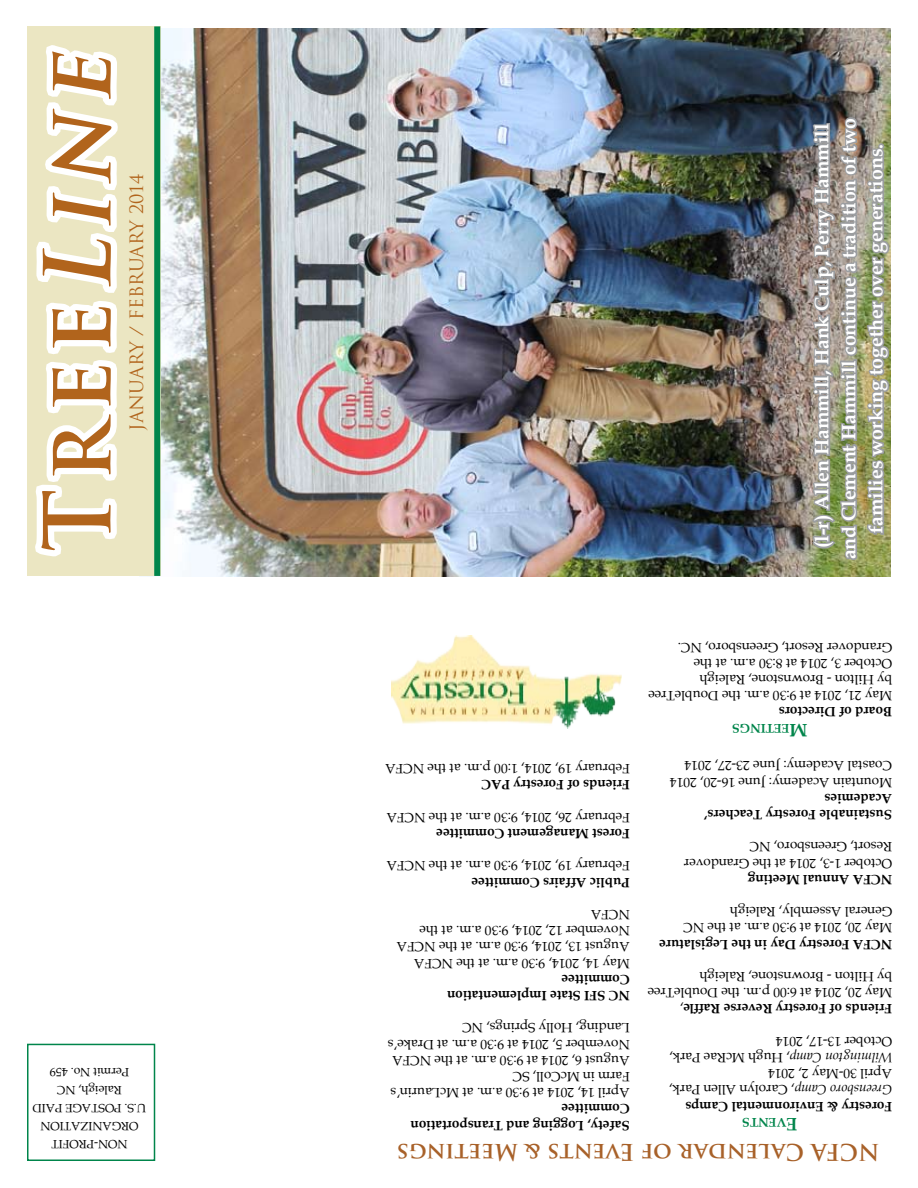
<style>
.page{position:relative;width:918px;height:1188px;background:#fff}
.page>*{position:absolute;margin:0;border:0;box-sizing:border-box;transform-origin:0 0}
.t1{font:700 89.85px "Trajan Pro";color:#b1641c}
.t2{font:700 22.5px "Trajan Pro";color:#a86129}
.t3{font:700 19.5px/27px "Book Antiqua";color:#fff;text-align:center}
.t4{font:18px "Trajan Pro";color:#b1641c}
.t5{font:700 18px "Book Antiqua";color:#00854b}
.t6{font:13.5px/16.2px "Book Antiqua";color:#000}
.t7{font:700 13.5px/16.2px "Book Antiqua";color:#000}
.t8{font:700 12.6px "Book Antiqua";color:#00854b}
.t9{font:12px/18px "Book Antiqua";color:#000;text-align:center}
.s1{font-style:italic}
.s2{font-weight:700}
</style>
<div class="page">
<img style="left:161px;top:28px;width:730px;height:548px">
<div style="left:27px;top:1044px;width:128px;height:117px;border:2px solid #00854b"></div>
<div style="left:27px;top:26px;width:134px;height:550px;background:#ebe6c2"></div>
<svg style="left:35px;top:45px;width:83px;height:512px"></svg>
<div style="left:154px;top:26px;width:6px;height:550px;background:#00854b"></div>
<img style="left:392px;top:635px;width:230px;height:94px">
<img style="left:810px;top:115px;width:81px;height:451px">
<h1 class="t1" style="left:22px;top:551px;width:518px;rotate:-90deg">Tree<span class="s1">Line</span></h1>
<h3 class="t4" style="left:125px;top:431px;width:259px;rotate:-90deg">JANUARY / FEBRUARY 2014</h3>
<p class="t9" style="left:146px;top:1153px;width:115px;rotate:-180deg">NON-PROFIT<br>ORGANIZATION<br>U.S. POSTAGE PAID<br>Raleigh, NC<br>Permit No. 459</p>
<h3 class="t3" style="left:808px;top:559px;width:443px;rotate:-90deg">(l-r) Allen Hammill, Hank Culp, Perry Hammill and Clement Hammill continue a tradition of two families working together over generations.</h3>
<p class="t6" style="left:892px;top:704px;width:245px;rotate:-180deg">May 21, 2014 at 9:30 a.m. the DoubleTree by Hilton - Brownstone, Raleigh<br>October 3, 2014 at 8:30 a.m. at the Grandover Resort, Greensboro, NC.</p>
<p class="t7" style="left:892px;top:720px;width:115px;rotate:-180deg">Board of Directors</p>
<p class="t6" style="left:630px;top:777px;width:246px;rotate:-180deg">February 19, 2014, 1:00 p.m. at the NCFA</p>
<p class="t7" style="left:630px;top:793px;width:130px;rotate:-180deg">Friends of Forestry PAC</p>
<p class="t6" style="left:630px;top:826px;width:245px;rotate:-180deg">February 26, 2014, 9:30 a.m. at the NCFA</p>
<p class="t7" style="left:630px;top:842px;width:195px;rotate:-180deg">Forest Management Committee</p>
<p class="t6" style="left:630px;top:874px;width:245px;rotate:-180deg">February 19, 2014, 9:30 a.m. at the NCFA</p>
<p class="t7" style="left:630px;top:890px;width:160px;rotate:-180deg">Public Affairs Committee</p>
<p class="t6" style="left:630px;top:972px;width:235px;rotate:-180deg">May 14, 2014, 9:30 a.m. at the NCFA<br>August 13, 2014, 9:30 a.m. at the NCFA<br>November 12, 2014, 9:30 a.m. at the<br>NCFA</p>
<p class="t7" style="left:630px;top:1004px;width:70px;rotate:-180deg">NC<br>Committee</p>
<p class="t7" style="left:581px;top:1004px;width:135px;rotate:-180deg">State Implementation</p>
<p class="t7" style="left:605px;top:1004px;width:8px;rotate:-180deg">SFI</p>
<p class="t6" style="left:630px;top:1101px;width:243px;rotate:-180deg">April 14, 2014 at 9:30 a.m. at McLaurin’s<br>Farm in McColl, SC<br>August 6, 2014 at 9:30 a.m. at the NCFA<br>November 5, 2014 at 9:30 a.m. at Drake’s<br>Landing, Holly Springs, NC</p>
<p class="t7" style="left:630px;top:1133px;width:221px;rotate:-180deg">Safety, Logging and Transportation<br>Committee</p>
<p class="t8" style="left:790px;top:736px;width:59px;rotate:-180deg">eetings</p>
<h3 class="t5" style="left:808px;top:742px;width:19px;rotate:-180deg">M</h3>
<p class="t6" style="left:892px;top:791px;width:224px;rotate:-180deg">Mountain Academy: June 16-20, 2014<br>Coastal Academy: June 23-27, 2014</p>
<p class="t7" style="left:892px;top:823px;width:190px;rotate:-180deg">Sustainable Forestry Teachers’<br>Academies</p>
<p class="t6" style="left:892px;top:872px;width:210px;rotate:-180deg">October 1-3, 2014 at the Grandover<br>Resort, Greensboro, NC</p>
<p class="t7" style="left:850px;top:888px;width:103px;rotate:-180deg">Annual Meeting</p>
<p class="t7" style="left:892px;top:888px;width:11px;rotate:-180deg">NCFA</p>
<p class="t6" style="left:892px;top:936px;width:210px;rotate:-180deg">May 20, 2014 at 9:30 a.m. at the NC<br>General Assembly, Raleigh</p>
<p class="t7" style="left:850px;top:952px;width:192px;rotate:-180deg">Forestry Day in the Legislature</p>
<p class="t7" style="left:892px;top:952px;width:11px;rotate:-180deg">NCFA</p>
<p class="t6" style="left:892px;top:1017px;width:246px;rotate:-180deg"><span class="s2">Friends of Forestry Reverse Raffle</span>,<br>May 20, 2014 at 6:00 p.m. the DoubleTree by Hilton - Brownstone, Raleigh</p>
<p class="t6" style="left:892px;top:1115px;width:224px;rotate:-180deg"><span class="s2">Forestry &amp; Environmental Camps<br></span><span class="s1">Greensboro Camp</span>, Carolyn Allen Park,<br>April 30-May 2, 2014<br><span class="s1">Wilmington Camp</span>, Hugh McRae Park,<br>October 13-17, 2014</p>
<p class="t8" style="left:786px;top:1131px;width:46px;rotate:-180deg">vents</p>
<h3 class="t5" style="left:797px;top:1136px;width:11px;rotate:-180deg">E</h3>
<h2 class="t2" style="left:879px;top:1166px;width:484px;rotate:-180deg">NCFA Calendar of Events &amp; Meetings</h2>
</div>
